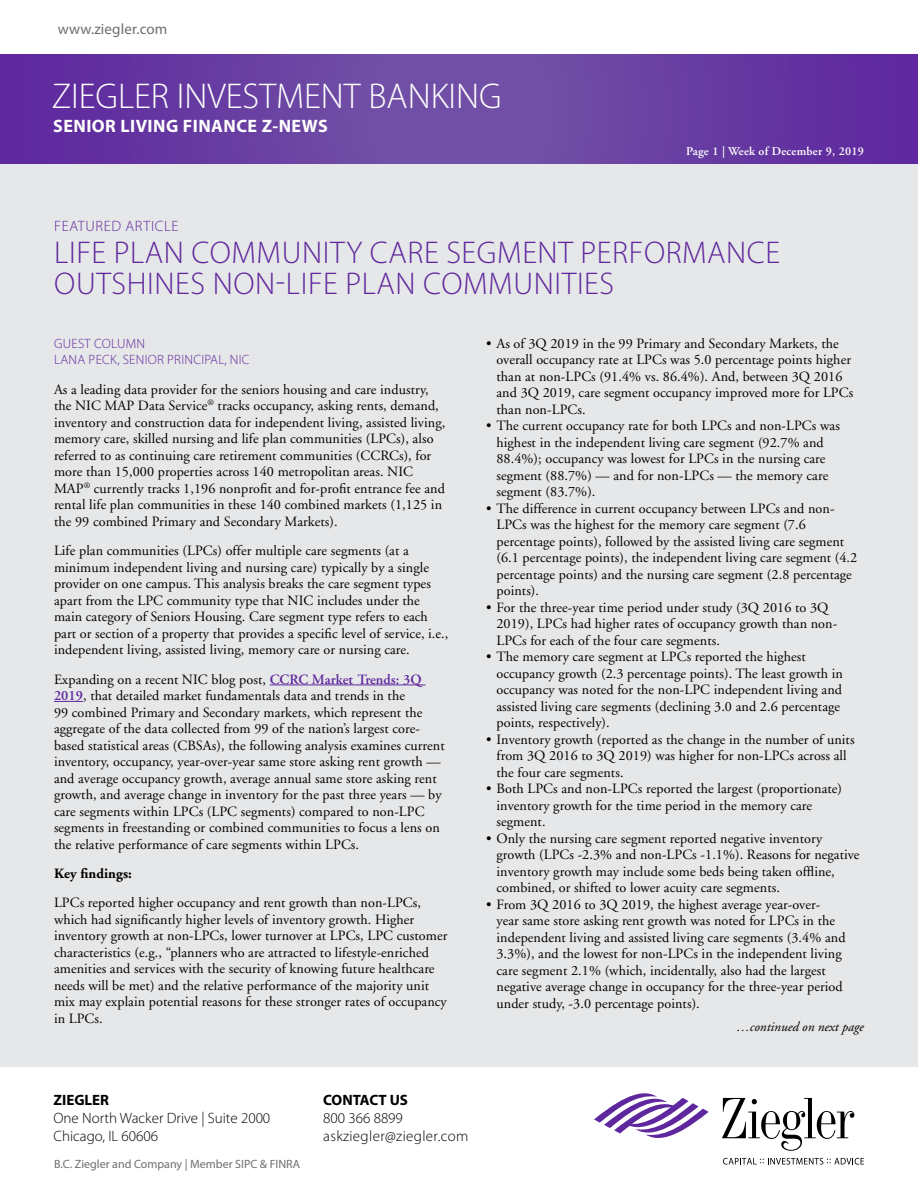
<style>
.page{position:relative;width:918px;height:1188px;background:#fff}
.page>*{position:absolute;margin:0;border:0;box-sizing:border-box;transform-origin:0 0}
.t1{font:300 36px "Myriad Pro";color:#fff}
.t2{font:300 31.5px/31.5px "Myriad Pro";letter-spacing:.02em;color:#5f279e}
.t3{font:700 18px "Myriad Pro";letter-spacing:.025em;color:#fff}
.t4{font:300 15px/18px "Myriad Pro";color:#000}
.t5{font:300 15px/18px "Myriad Pro";letter-spacing:.025em;color:#000}
.t6{font:700 15px "Myriad Pro";color:#000}
.t7{font:15px "Myriad Pro";letter-spacing:.01em;color:#6d6e71}
.t8{font:300 15px "Myriad Pro";letter-spacing:.045em;color:#5f279e}
.t9{font:14.1px/16.5px "Adobe Garamond";letter-spacing:.005em;color:#000}
.t10{font:700 14.1px "Adobe Garamond";letter-spacing:.005em;color:#000}
.t11{font:300 13.5px/16.5px "Myriad Pro";letter-spacing:.02em;color:#5f279e}
.t12{font:italic 13.5px "Adobe Garamond";color:#000}
.t13{font:12px "Myriad Pro";color:#6d6e71}
.t14{font:600 12px "Adobe Garamond";letter-spacing:.02em;color:#fff}
.s1{font-weight:600;color:#5f279e}
</style>
<div class="page">
<svg style="left:0;top:54px;width:918px;height:110px;background:#683da2"></svg>
<div style="left:0;top:164px;width:918px;height:902px;background:#e6e7e8"></div>
<svg style="left:723px;top:1158px;width:141px;height:7px"></svg>
<svg style="left:722px;top:1098px;width:132px;height:53px"></svg>
<svg style="left:594px;top:1093px;width:115px;height:45px"></svg>
<hr style="left:270px;top:685px;width:155px;height:1px;background:#5f279e">
<svg style="left:54px;top:701px;width:29px;height:1px"></svg>
<p class="t7" style="left:58px;top:20px;width:111px">www.ziegler.com</p>
<h1 class="t1" style="left:52px;top:74px;width:451px">ZIEGLER INVESTMENT BANKING</h1>
<p class="t3" style="left:53px;top:114px;width:276px">SENIOR LIVING FINANCE Z-NEWS</p>
<p class="t14" style="left:686px;top:145px;width:179px">Page 1 | Week of December 9, 2019</p>
<p class="t8" style="left:54px;top:217px;width:126px">FEATURED ARTICLE</p>
<h2 class="t2" style="left:54px;top:236px;width:727px">LIFE PLAN COMMUNITY CARE SEGMENT PERFORMANCE<br>OUTSHINES NON-LIFE PLAN COMMUNITIES</h2>
<p class="t11" style="left:54px;top:335px;width:197px">GUEST COLUMN<br>LANA PECK, SENIOR PRINCIPAL, NIC</p>
<p class="t9" style="left:54px;top:381px;width:393px">As a leading data provider for the seniors housing and care industry, the NIC MAP Data Service<sup>®</sup> tracks occupancy, asking rents, demand, inventory and construction data for independent living, assisted living, memory care, skilled nursing and life plan communities (LPCs), also referred to as continuing care retirement communities (CCRCs), for more than 15,000 properties across 140 metropolitan areas. NIC MAP<sup>®</sup> currently tracks 1,196 nonprofit and for-profit entrance fee and rental life plan communities in these 140 combined markets (1,125 in the 99 combined Primary and Secondary Markets).</p>
<p class="t9" style="left:54px;top:543px;width:396px">Life plan communities (LPCs) offer multiple care segments (at a minimum independent living and nursing care) typically by a single provider on one campus. This analysis breaks the care segment types apart from the LPC community type that NIC includes under the main category of Seniors Housing. Care segment type refers to each part or section of a property that provides a specific level of service, i.e., independent living, assisted living, memory care or nursing care.</p>
<p class="t9" style="left:54px;top:671px;width:392px">Expanding on a recent NIC blog post, <span class="s1">CCRC Market Trends: 3Q 2019</span>, that detailed market fundamentals data and trends in the<br>99 combined Primary and Secondary markets, which represent the aggregate of the data collected from 99 of the nation’s largest core&shy;based statistical areas (CBSAs), the following analysis examines current inventory, occupancy, year-over-year same store asking rent growth — and average occupancy growth, average annual same store asking rent growth, and average change in inventory for the past three years — by care segments within LPCs (LPC segments) compared to non-LPC segments in freestanding or combined communities to focus a lens on the relative performance of care segments within LPCs.</p>
<p class="t10" style="left:54px;top:866px;width:79px">Key findings:</p>
<p class="t9" style="left:54px;top:895px;width:395px">LPCs reported higher occupancy and rent growth than non-LPCs, which had significantly higher levels of inventory growth. Higher inventory growth at non-LPCs, lower turnover at LPCs, LPC customer characteristics (e.g., “planners who are attracted to lifestyle-enriched amenities and services with the security of knowing future healthcare needs will be met) and the relative performance of the majority unit mix may explain potential reasons for these stronger rates of occupancy in LPCs.</p>
<p class="t9" style="left:497px;top:336px;width:358px;text-indent:-10px">• As of 3Q 2019 in the 99 Primary and Secondary Markets, the overall occupancy rate at LPCs was 5.0 percentage points higher than at non-LPCs (91.4% vs. 86.4%). And, between 3Q 2016 and 3Q 2019, care segment occupancy improved more for LPCs than non-LPCs.</p>
<p class="t9" style="left:497px;top:418px;width:345px;text-indent:-10px">• The current occupancy rate for both LPCs and non-LPCs was highest in the independent living care segment (92.7% and 88.4%); occupancy was lowest for LPCs in the nursing care segment (88.7%) — and for non-LPCs — the memory care segment (83.7%).</p>
<p class="t9" style="left:497px;top:501px;width:362px;text-indent:-10px">• The difference in current occupancy between LPCs and non-LPCs was the highest for the memory care segment (7.6 percentage points), followed by the assisted living care segment (6.1 percentage points), the independent living care segment (4.2 percentage points) and the nursing care segment (2.8 percentage points).</p>
<p class="t9" style="left:497px;top:600px;width:342px;text-indent:-10px">• For the three-year time period under study (3Q 2016 to 3Q<br>2019), LPCs had higher rates of occupancy growth than non-<br>LPCs for each of the four care segments.</p>
<p class="t9" style="left:497px;top:649px;width:348px;text-indent:-10px">• The memory care segment at LPCs reported the highest occupancy growth (2.3 percentage points). The least growth in occupancy was noted for the non-LPC independent living and assisted living care segments (declining 3.0 and 2.6 percentage points, respectively).</p>
<p class="t9" style="left:497px;top:732px;width:360px;text-indent:-10px">• Inventory growth (reported as the change in the number of units from 3Q 2016 to 3Q 2019) was higher for non-LPCs across all the four care segments.</p>
<p class="t9" style="left:497px;top:781px;width:347px;text-indent:-10px">• Both LPCs and non-LPCs reported the largest (proportionate) inventory growth for the time period in the memory care segment.</p>
<p class="t9" style="left:497px;top:831px;width:365px;text-indent:-10px">• Only the nursing care segment reported negative inventory growth (LPCs -2.3% and non-LPCs -1.1%). Reasons for negative inventory growth may include some beds being taken offline, combined, or shifted to lower acuity care segments.</p>
<p class="t9" style="left:497px;top:897px;width:351px;text-indent:-10px">• From 3Q 2016 to 3Q 2019, the highest average year-over&shy;year same store asking rent growth was noted for LPCs in the independent living and assisted living care segments (3.4% and 3.3%), and the lowest for non-LPCs in the independent living care segment 2.1% (which, incidentally, also had the largest negative average change in occupancy for the three-year period under study, -3.0 percentage points).</p>
<p class="t12" style="left:736px;top:1020px;width:129px">…continued on next page</p>
<p class="t6" style="left:53px;top:1090px;width:57px">ZIEGLER</p>
<p class="t4" style="left:53px;top:1109px;width:218px">One North Wacker Drive | Suite 2000<br>Chicago, IL 60606</p>
<p class="t13" style="left:54px;top:1156px;width:248px">B.C. Ziegler and Company | Member SIPC &amp; FINRA</p>
<p class="t6" style="left:323px;top:1090px;width:86px">CONTACT US</p>
<p class="t5" style="left:323px;top:1109px;width:147px">800 366 8899 askziegler@ziegler.com</p>
</div>
